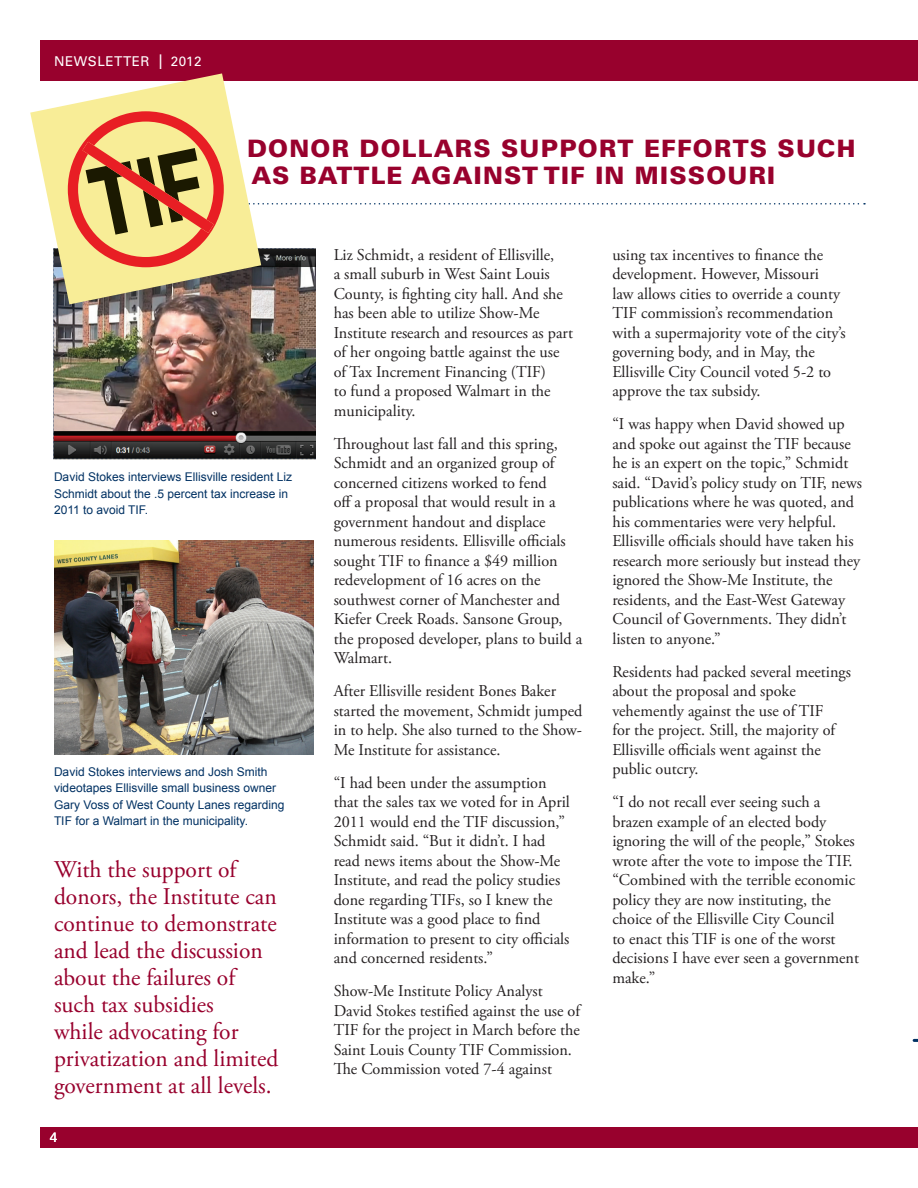
<style>
.page{position:relative;width:918px;height:1188px;background:#fff}
.page>*{position:absolute;margin:0;border:0;box-sizing:border-box;transform-origin:0 0}
.t1{font:24px/27px "Adobe Garamond Pro";color:#98012d}
.t2{font:900 24px/27px "Univers";letter-spacing:.05em;color:#98012d}
.t3{font:16.5px/19.5px "Adobe Garamond Pro";color:#231f20}
.t4{font:13.5px "Univers";letter-spacing:.04em;color:#fff}
.t5{font:12px/16.5px "Arial";color:#003163}
.s1{font-size:20.25px}
</style>
<div class="page">
<div style="left:40px;top:40px;width:878px;height:41px;background:#98012d"></div>
<div style="left:40px;top:1127px;width:878px;height:21px;background:#98012d"></div>
<img style="left:54px;top:267px;width:261px;height:192px">
<img style="left:54px;top:540px;width:259px;height:215px">
<svg style="left:30px;top:73px;width:231px;height:231px"></svg>
<svg style="left:54px;top:111px;width:811px;height:156px"></svg>
<svg style="left:914px;top:1039px;width:4px;height:3px"></svg>
<p class="t4" style="left:54px;top:53px;width:149px">NEWSLETTER <span class="s1">I</span> 2012</p>
<h1 class="t2" style="left:247px;top:135px;width:610px">DONOR DOLLARS SUPPORT EFFORTS SUCH<br>AS BATTLE AGAINST TIF IN MISSOURI</h1>
<p class="t5" style="left:54px;top:469px;width:240px">David Stokes interviews Ellisville resident Liz<br>Schmidt about the .5 percent tax increase in<br>2011 to avoid TIF.</p>
<p class="t5" style="left:54px;top:763px;width:232px">David Stokes interviews and Josh Smith videotapes Ellisville small business owner Gary Voss of West County Lanes regarding TIF for a Walmart in the municipality.</p>
<h1 class="t1" style="left:54px;top:857px;width:226px">With the support of donors, the Institute can continue to demonstrate and lead the discussion about the failures of such tax subsidies<br>while advocating for privatization and limited government at all levels.</h1>
<p class="t4" style="left:50px;top:1130px;width:9px">4</p>
<p class="t3" style="left:334px;top:245px;width:241px">Liz Schmidt, a resident of Ellisville,<br>a small suburb in West Saint Louis County, is fighting city hall. And she has been able to utilize Show-Me Institute research and resources as part of her ongoing battle against the use of Tax Increment Financing (TIF)<br>to fund a proposed Walmart in the municipality.</p>
<p class="t3" style="left:334px;top:434px;width:250px">Throughout last fall and this spring, Schmidt and an organized group of concerned citizens worked to fend<br>off a proposal that would result in a government handout and displace numerous residents. Ellisville officials sought TIF to finance a $49 million redevelopment of 16 acres on the southwest corner of Manchester and Kiefer Creek Roads. Sansone Group, the proposed developer, plans to build a Walmart.</p>
<p class="t3" style="left:334px;top:682px;width:250px">After Ellisville resident Bones Baker started the movement, Schmidt jumped in to help. She also turned to the Show-Me Institute for assistance.</p>
<p class="t3" style="left:334px;top:773px;width:238px">“I had been under the assumption that the sales tax we voted for in April 2011 would end the TIF discussion,” Schmidt said. “But it didn’t. I had read news items about the Show-Me Institute, and read the policy studies done regarding TIFs, so I knew the Institute was a good place to find information to present to city officials and concerned residents.”</p>
<p class="t3" style="left:334px;top:982px;width:248px">Show-Me Institute Policy Analyst David Stokes testified against the use of TIF for the project in March before the Saint Louis County TIF Commission.<br>The Commission voted 7-4 against</p>
<p class="t3" style="left:612px;top:245px;width:235px">using tax incentives to finance the development. However, Missouri<br>law allows cities to override a county TIF commission’s recommendation with a supermajority vote of the city’s governing body, and in May, the Ellisville City Council voted 5-2 to approve the tax subsidy.</p>
<p class="t3" style="left:612px;top:415px;width:251px">“I was happy when David showed up and spoke out against the TIF because he is an expert on the topic,” Schmidt said. “David’s policy study on TIF, news publications where he was quoted, and his commentaries were very helpful.<br>Ellisville officials should have taken his research more seriously but instead they ignored the Show-Me Institute, the residents, and the East-West Gateway Council of Governments. They didn’t listen to anyone.”</p>
<p class="t3" style="left:612px;top:662px;width:240px">Residents had packed several meetings about the proposal and spoke vehemently against the use of TIF<br>for the project. Still, the majority of<br>Ellisville officials went against the public outcry.</p>
<p class="t3" style="left:612px;top:793px;width:248px">“I do not recall ever seeing such a brazen example of an elected body ignoring the will of the people,” Stokes wrote after the vote to impose the TIF. “Combined with the terrible economic policy they are now instituting, the choice of the Ellisville City Council<br>to enact this TIF is one of the worst decisions I have ever seen a government make.”</p>
</div>
